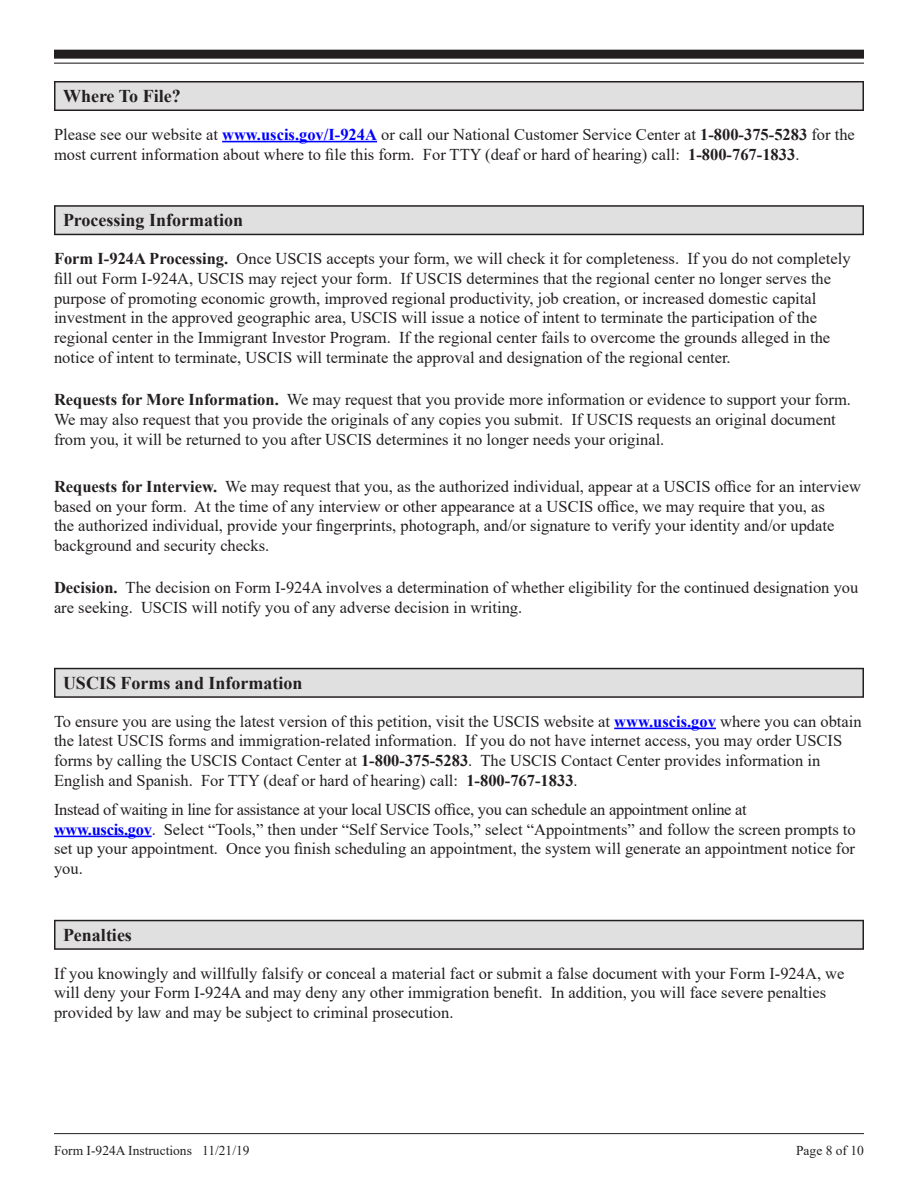
<style>
.page{position:relative;width:918px;height:1188px;background:#fff}
.page>*{position:absolute;margin:0;border:0;box-sizing:border-box;transform-origin:0 0}
.Section_Header_1{font:700 18px "Times New Roman";color:#231f20}
.Body_1{font:16.5px/19.8px "Times New Roman";color:#231f20}
.Body_Lead-in{font:16.5px/19.8px "Times New Roman";color:#231f20}
.Body_Lead-in_Extra_S{font:16.5px/19.8px "Times New Roman";color:#231f20}
.t1{font:13.5px "Times New Roman";color:#231f20}
.s1{font-weight:700;color:#00f}
.s2{font-weight:700}
</style>
<div class="page">
<hr style="left:54px;top:1133px;width:810px;height:1px;background:#231f20">
<div style="left:54px;top:50px;width:810px;height:9px;background:#231f20"></div>
<hr style="left:54px;top:63px;width:810px;height:1px;background:#231f20">
<div style="left:54px;top:81px;width:810px;height:30px;background:#231f20"></div>
<div style="left:56px;top:82px;width:806px;height:28px;background:#e0e0e0"></div>
<hr style="left:222px;top:141px;width:155px;height:1px;background:#00f">
<svg style="left:54px;top:205px;width:810px;height:30px;background:#444141"></svg>
<div style="left:56px;top:207px;width:806px;height:27px;background:#e0e0e0"></div>
<svg style="left:54px;top:668px;width:810px;height:30px;background:#444142"></svg>
<div style="left:56px;top:669px;width:806px;height:27px;background:#e0e0e0"></div>
<hr style="left:614px;top:728px;width:102px;height:1px;background:#00f">
<hr style="left:54px;top:836px;width:98px;height:1px;background:#00f">
<svg style="left:54px;top:920px;width:810px;height:30px;background:#444142"></svg>
<div style="left:56px;top:921px;width:806px;height:27px;background:#e0e0e0"></div>
<h1 class="Section_Header_1" style="left:63px;top:83px;width:119px">Where To File?</h1>
<p class="Body_1" style="left:54px;top:124px;width:802px">Please see our website at <span class="s1">www.uscis.gov/I-924A</span> or call our National Customer Service Center at <span class="s2">1-800-375-5283</span> for the most current information about where to file this form. For TTY (deaf or hard of hearing) call: <span class="s2">1-800-767-1833</span>.</p>
<h1 class="Section_Header_1" style="left:63px;top:207px;width:182px">Processing Information</h1>
<p class="Body_Lead-in" style="left:54px;top:248px;width:798px"><span class="s2">Form I-924A Processing.</span> Once USCIS accepts your form, we will check it for completeness. If you do not completely fill out Form I-924A, USCIS may reject your form. If USCIS determines that the regional center no longer serves the purpose of promoting economic growth, improved regional productivity, job creation, or increased domestic capital investment in the approved geographic area, USCIS will issue a notice of intent to terminate the participation of the regional center in the Immigrant Investor Program. If the regional center fails to overcome the grounds alleged in the notice of intent to terminate, USCIS will terminate the approval and designation of the regional center.</p>
<p class="Body_Lead-in" style="left:54px;top:389px;width:798px"><span class="s2">Requests for More Information.</span> We may request that you provide more information or evidence to support your form.<br>We may also request that you provide the originals of any copies you submit. If USCIS requests an original document from you, it will be returned to you after USCIS determines it no longer needs your original.</p>
<p class="Body_Lead-in_Extra_S" style="left:54px;top:476px;width:809px"><span class="s2">Requests for Interview.</span> We may request that you, as the authorized individual, appear at a USCIS office for an interview based on your form. At the time of any interview or other appearance at a USCIS office, we may require that you, as<br>the authorized individual, provide your fingerprints, photograph, and/or signature to verify your identity and/or update background and security checks.</p>
<p class="Body_Lead-in" style="left:54px;top:577px;width:806px"><span class="s2">Decision.</span> The decision on Form I-924A involves a determination of whether eligibility for the continued designation you are seeking. USCIS will notify you of any adverse decision in writing.</p>
<h1 class="Section_Header_1" style="left:63px;top:670px;width:241px">USCIS Forms and Information</h1>
<p class="Body_1" style="left:54px;top:711px;width:809px">To ensure you are using the latest version of this petition, visit the USCIS website at <span class="s1">www.uscis.gov</span> where you can obtain the latest USCIS forms and immigration-related information. If you do not have internet access, you may order USCIS forms by calling the USCIS Contact Center at <span class="s2">1-800-375-5283</span>. The USCIS Contact Center provides information in English and Spanish. For TTY (deaf or hard of hearing) call: <span class="s2">1-800-767-1833</span>.</p>
<p class="Body_1" style="left:54px;top:799px;width:803px">Instead of waiting in line for assistance at your local USCIS office, you can schedule an appointment online at<br><span class="s1">www.uscis.gov</span>. Select “Tools,” then under “Self Service Tools,” select “Appointments” and follow the screen prompts to set up your appointment. Once you finish scheduling an appointment, the system will generate an appointment notice for you.</p>
<h1 class="Section_Header_1" style="left:63px;top:922px;width:70px">Penalties</h1>
<p class="Body_1" style="left:54px;top:963px;width:792px">If you knowingly and willfully falsify or conceal a material fact or submit a false document with your Form I-924A, we will deny your Form I-924A and may deny any other immigration benefit. In addition, you will face severe penalties provided by law and may be subject to criminal prosecution.</p>
<p class="t1" style="left:54px;top:1141px;width:197px">Form I-924A Instructions 11/21/19</p>
<p class="t1" style="left:796px;top:1141px;width:69px">Page 8 of 10</p>
</div>
